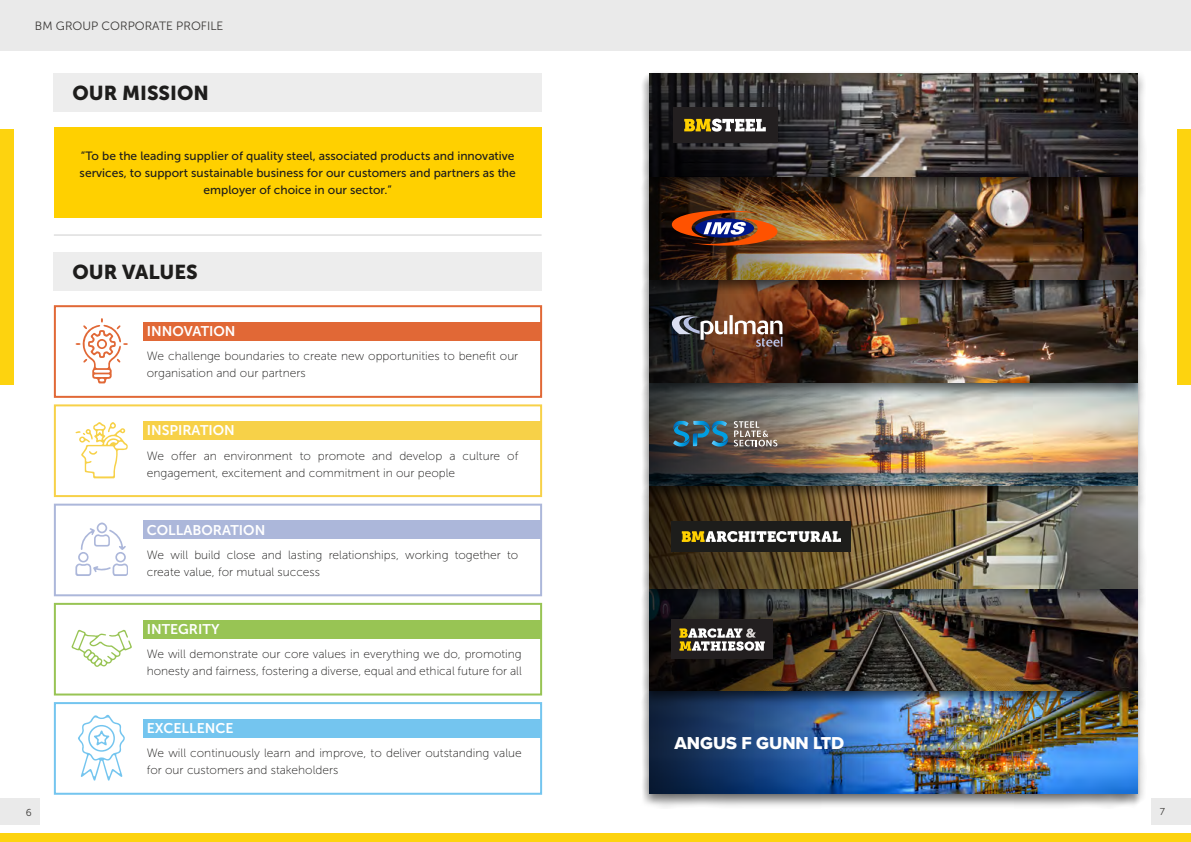
<style>
.page{position:relative;width:1191px;height:842px;background:#fff}
.page>*{position:absolute;margin:0;border:0;box-sizing:border-box;transform-origin:0 0}
.t1{font:20px "Museo Sans 900";color:#1e1d1c}
.t2{font:17.9px "Proxima Nova Extrabld";letter-spacing:-.005em;color:#fff}
.t3{font:14px "Museo Sans 700";color:#fff}
.t4{font:12px/17px "Museo Sans 100";color:#1e1d1c}
.t5{font:12px/17px "Museo Sans 500";color:#1e1d1c;text-align:center}
.t6{font:12px "Museo Sans 300";color:#3a3836}
.t7{font:10px "Museo Sans 300";color:#3a3836}
</style>
<div class="page">
<div style="left:0;top:833px;width:1191px;height:9px;background:#fdd30f"></div>
<div style="left:0;top:129px;width:14px;height:255px;background:#fdd30f"></div>
<div style="left:1177px;top:129px;width:14px;height:255px;background:#fdd30f"></div>
<div style="left:0;top:0;width:1191px;height:51px;background:#eaeaea"></div>
<div style="left:1151px;top:799px;width:40px;height:26px;background:#eaeaea"></div>
<div style="left:0;top:799px;width:40px;height:26px;background:#eaeaea"></div>
<div style="left:640px;top:688px;width:506px;height:120px;background:#000;opacity:.6"></div>
<img style="left:962px;top:705px;width:175px;height:89px">
<div style="left:640px;top:585px;width:506px;height:120px;background:#000;opacity:.6"></div>
<img style="left:962px;top:603px;width:175px;height:88px">
<div style="left:640px;top:482px;width:506px;height:121px;background:#000;opacity:.6"></div>
<img style="left:962px;top:500px;width:175px;height:88px">
<div style="left:640px;top:379px;width:506px;height:121px;background:#000;opacity:.6"></div>
<img style="left:962px;top:397px;width:175px;height:88px">
<div style="left:640px;top:276px;width:506px;height:121px;background:#000;opacity:.6"></div>
<img style="left:962px;top:294px;width:175px;height:88px">
<div style="left:640px;top:173px;width:506px;height:121px;background:#000;opacity:.6"></div>
<img style="left:962px;top:191px;width:175px;height:88px">
<div style="left:640px;top:70px;width:506px;height:121px;background:#000;opacity:.6"></div>
<svg style="left:962px;top:74px;width:175px;height:103px;background:#322f30"></svg>
<div style="left:54px;top:128px;width:487px;height:90px;background:#ffd000"></div>
<div style="left:143px;top:719px;width:398px;height:19px;background:#74c5ef"></div>
<div style="left:143px;top:620px;width:398px;height:18px;background:#98c454"></div>
<div style="left:143px;top:520px;width:398px;height:19px;background:#acb7da"></div>
<div style="left:143px;top:421px;width:398px;height:19px;background:#f7d148"></div>
<div style="left:143px;top:322px;width:398px;height:19px;background:#e16836"></div>
<hr style="left:54px;top:235px;width:487px;height:1px;background:#cfcfcf">
<svg style="left:75px;top:318px;width:53px;height:66px"></svg>
<svg style="left:75px;top:422px;width:53px;height:56px"></svg>
<svg style="left:75px;top:522px;width:53px;height:54px"></svg>
<svg style="left:71px;top:629px;width:61px;height:38px"></svg>
<svg style="left:78px;top:715px;width:47px;height:66px"></svg>
<div style="left:54px;top:305px;width:488px;height:93px;border:2px solid #e16836"></div>
<div style="left:54px;top:404px;width:488px;height:93px;border:2px solid #f7d148"></div>
<div style="left:54px;top:504px;width:488px;height:92px;border:2px solid #acb7da"></div>
<div style="left:54px;top:603px;width:488px;height:92px;border:2px solid #98c454"></div>
<div style="left:54px;top:702px;width:488px;height:93px;border:2px solid #74c5ef"></div>
<img style="left:649px;top:74px;width:313px;height:720px">
<div style="left:672px;top:107px;width:105px;height:36px;background:#231f20"></div>
<svg style="left:684px;top:119px;width:82px;height:13px"></svg>
<div style="left:671px;top:620px;width:102px;height:39px;background:#231f20"></div>
<svg style="left:679px;top:628px;width:86px;height:23px"></svg>
<img style="left:672px;top:210px;width:105px;height:36px">
<svg style="left:672px;top:315px;width:110px;height:31px;background:#7c6359"></svg>
<svg style="left:673px;top:421px;width:55px;height:25px"></svg>
<svg style="left:734px;top:421px;width:43px;height:25px"></svg>
<div style="left:672px;top:521px;width:179px;height:31px;background:#1d1d1b"></div>
<svg style="left:682px;top:531px;width:159px;height:11px"></svg>
<div style="left:54px;top:74px;width:488px;height:38px;background:#ededed"></div>
<div style="left:54px;top:253px;width:488px;height:38px;background:#ededed"></div>
<p class="t6" style="left:35px;top:20px;width:190px">BM GROUP CORPORATE PROFILE</p>
<h1 class="t1" style="left:73px;top:81px;width:138px">OUR MISSION</h1>
<p class="t5" style="left:80px;top:148px;width:438px">“To be the leading supplier of quality steel, associated products and innovative services, to support sustainable business for our customers and partners as the employer of choice in our sector.”</p>
<h1 class="t1" style="left:73px;top:260px;width:127px">OUR VALUES</h1>
<p class="t3" style="left:147px;top:324px;width:90px">INNOVATION</p>
<p class="t4" style="left:147px;top:348px;width:373px">We challenge boundaries to create new opportunities to benefit our organisation and our partners</p>
<p class="t3" style="left:147px;top:423px;width:90px">INSPIRATION</p>
<p class="t4" style="left:147px;top:447px;width:373px">We offer an environment to promote and develop a culture of engagement, excitement and commitment in our people</p>
<p class="t3" style="left:147px;top:522px;width:120px">COLLABORATION</p>
<p class="t4" style="left:147px;top:546px;width:373px">We will build close and lasting relationships, working together to create value, for mutual success</p>
<p class="t3" style="left:147px;top:621px;width:74px">INTEGRITY</p>
<p class="t4" style="left:147px;top:645px;width:376px">We will demonstrate our core values in everything we do, promoting honesty and fairness, fostering a diverse, equal and ethical future for all</p>
<p class="t3" style="left:147px;top:720px;width:88px">EXCELLENCE</p>
<p class="t4" style="left:147px;top:745px;width:376px">We will continuously learn and improve, to deliver outstanding value for our customers and stakeholders</p>
<h2 class="t2" style="left:674px;top:729px;width:171px">ANGUS F GUNN LTD</h2>
<p class="t7" style="left:26px;top:807px;width:7px">6</p>
<p class="t7" style="left:1159px;top:806px;width:7px">7</p>
</div>
